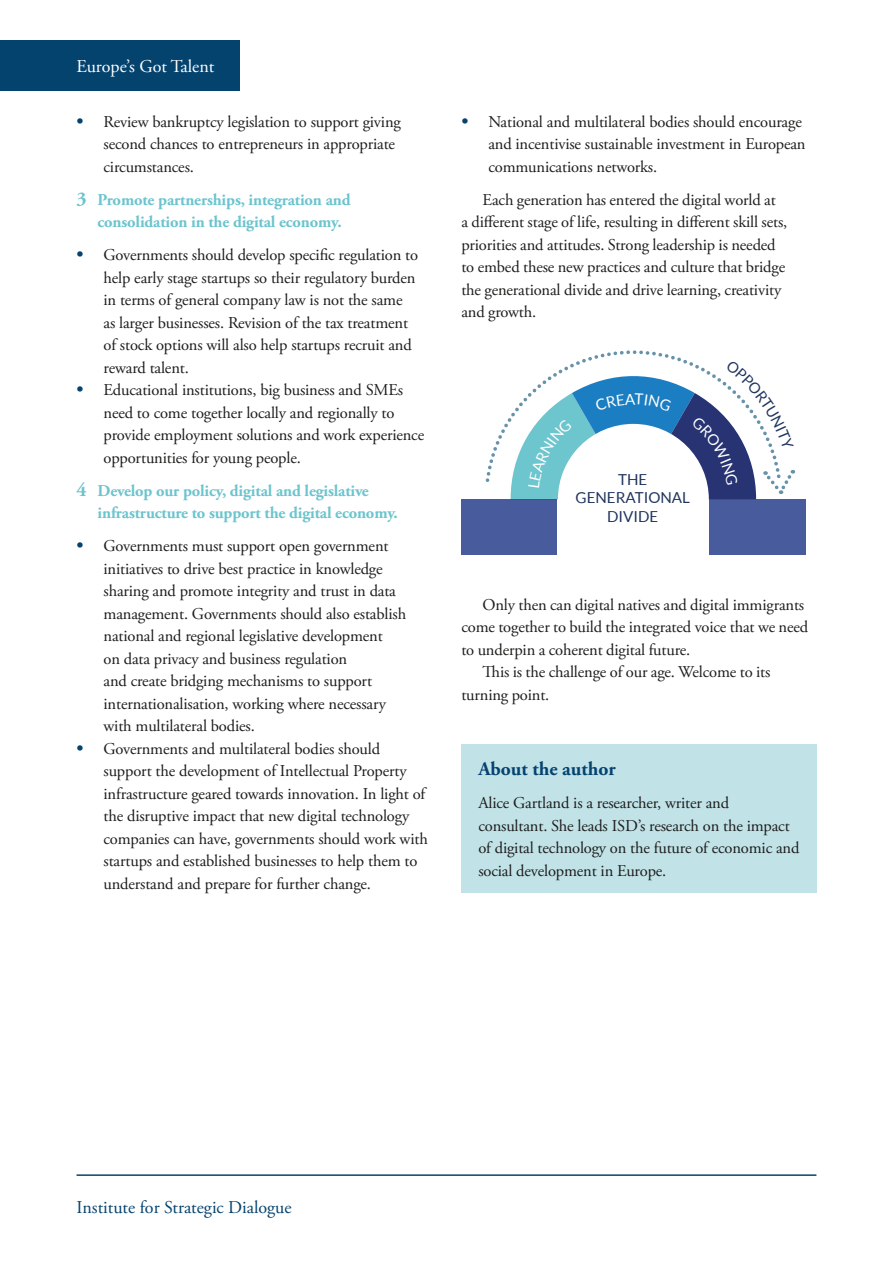
<style>
.page{position:relative;width:893px;height:1263px;background:#fff}
.page>*{position:absolute;margin:0;border:0;box-sizing:border-box;transform-origin:0 0}
.t1{font:700 19.5px "Adobe Garamond Pro";color:#05436f}
.t2{font:18px "Adobe Garamond Pro";color:#05436f}
.t3{font:18px "Adobe Garamond Pro";color:#fff}
.t4{font:16.5px/22.5px "Adobe Garamond Pro";letter-spacing:-.01em;color:#1d1d1b}
.t5{font:700 16.5px/22.5px "Adobe Garamond Pro";letter-spacing:-.01em;color:#6cc4ce}
.t6{font:15.15px/18.1px "Lato";color:#1f355d;text-align:center}
.s1{font-weight:600;font-size:18px;color:#05436f}
.s2{font-size:19.5px}
</style>
<div class="page">
<div style="left:0;top:40px;width:239px;height:51px;background:#05436f"></div>
<hr style="left:77px;top:1174px;width:739px;height:2px;background:#05436f">
<div style="left:709px;top:499px;width:97px;height:55px;background:#485b9c"></div>
<div style="left:461px;top:499px;width:96px;height:55px;background:#485b9c"></div>
<div style="left:461px;top:744px;width:355px;height:149px;background:#c1e3e8"></div>
<svg style="left:485px;top:350px;width:309px;height:149px"></svg>
<p class="t3" style="left:77px;top:55px;width:139px">Europe’s Got Talent</p>
<p class="t4" style="left:104px;top:111px;width:299px;text-indent:-27px"><span class="s1">•</span> Review bankruptcy legislation to support giving second chances to entrepreneurs in appropriate circumstances.</p>
<p class="t5" style="left:98px;top:189px;width:255px;text-indent:-21px"><span class="s2">3</span> Promote partnerships, integration and consolidation in the digital economy.</p>
<p class="t4" style="left:104px;top:244px;width:316px;text-indent:-27px"><span class="s1">•</span> Governments should develop specific regulation to help early stage startups so their regulatory burden in terms of general company law is not the same as larger businesses. Revision of the tax treatment of stock options will also help startups recruit and reward talent.</p>
<p class="t4" style="left:104px;top:379px;width:322px;text-indent:-27px"><span class="s1">•</span> Educational institutions, big business and SMEs need to come together locally and regionally to provide employment solutions and work experience opportunities for young people.</p>
<p class="t5" style="left:98px;top:480px;width:302px;text-indent:-21px"><span class="s2">4</span> Develop our policy, digital and legislative infrastructure to support the digital economy.</p>
<p class="t4" style="left:104px;top:535px;width:304px;text-indent:-27px"><span class="s1">•</span> Governments must support open government initiatives to drive best practice in knowledge sharing and promote integrity and trust in data management. Governments should also establish national and regional legislative development<br>on data privacy and business regulation<br>and create bridging mechanisms to support internationalisation, working where necessary with multilateral bodies.</p>
<p class="t4" style="left:104px;top:738px;width:326px;text-indent:-27px"><span class="s1">•</span> Governments and multilateral bodies should support the development of Intellectual Property infrastructure geared towards innovation. In light of the disruptive impact that new digital technology companies can have, governments should work with startups and established businesses to help them to understand and prepare for further change.</p>
<p class="t4" style="left:488px;top:111px;width:319px;text-indent:-27px"><span class="s1">•</span> National and multilateral bodies should encourage and incentivise sustainable investment in European communications networks.</p>
<p class="t4" style="left:461px;top:189px;width:327px;text-indent:21px">Each generation has entered the digital world at<br>a different stage of life, resulting in different skill sets, priorities and attitudes. Strong leadership is needed to embed these new practices and culture that bridge the generational divide and drive learning, creativity and growth.</p>
<p class="t6" style="left:576px;top:471px;width:116px">THE<br>GENERATIONAL<br>DIVIDE</p>
<p class="t4" style="left:483px;top:594px;width:323px">Only then can digital natives and digital immigrants</p>
<p class="t4" style="left:461px;top:616px;width:348px">come together to build the integrated voice that we need</p>
<p class="t4" style="left:461px;top:639px;width:230px">to underpin a coherent digital future.</p>
<p class="t4" style="left:483px;top:661px;width:289px">This is the challenge of our age. Welcome to its</p>
<p class="t4" style="left:461px;top:684px;width:89px">turning point.</p>
<p class="t1" style="left:478px;top:758px;width:139px">About the author</p>
<p class="t4" style="left:478px;top:792px;width:323px">Alice Gartland is a researcher, writer and consultant. She leads ISD’s research on the impact of digital technology on the future of economic and social development in Europe.</p>
<p class="t2" style="left:77px;top:1196px;width:217px">Institute for Strategic Dialogue</p>
</div>
